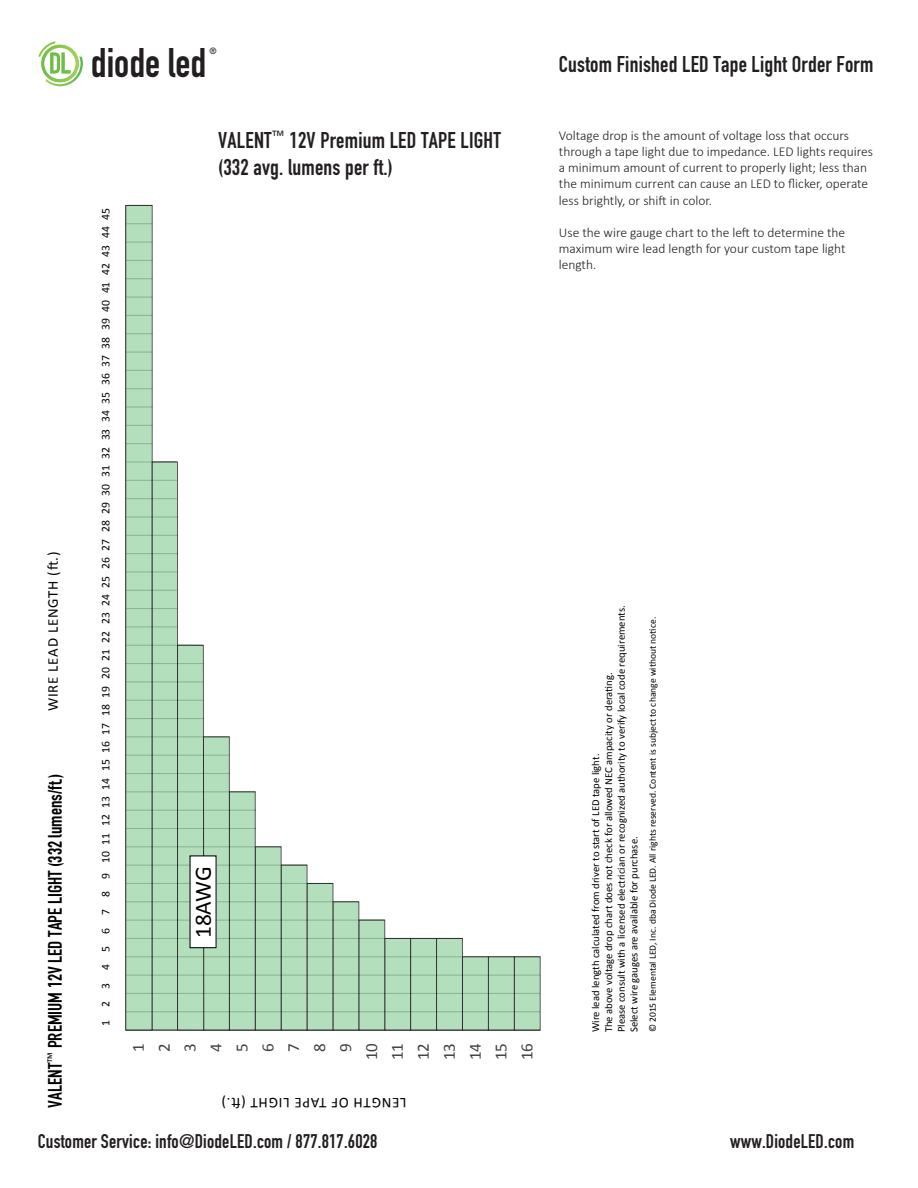
<style>
.page{position:relative;width:918px;height:1188px;background:#fff}
.page>*{position:absolute;margin:0;border:0;box-sizing:border-box;transform-origin:0 0}
.t1{font:40.65px "DIN Engschrift";color:#231f20}
.t2{font:23.4px "Calibri";letter-spacing:-.005em;color:#000}
.t3{font:22.5px "DIN Engschrift";letter-spacing:.01em;color:#231f20}
.t4{font:19.5px "DIN Engschrift";letter-spacing:.01em;color:#231f20}
.t5{font:19.2px "DIN Engschrift";color:#000}
.t6{font:17.1px/26px "Calibri";color:#000;text-align:justify}
.t7{font:14.85px "Calibri";letter-spacing:.05em;color:#000}
.t8{font:300 13.5px/16.2px "Calibri";color:#231f20}
.t9{font:12px "Myriad Pro";color:#231f20}
.t10{font:11.7px "Calibri";color:#000}
.t11{font:10.65px/12.8px "Calibri";color:#000}
.t12{font:9.6px "Calibri";color:#000}
.t13{font:9px "DIN Engschrift";color:#231f20}
</style>
<div class="page">
<img style="left:43px;top:47px;width:35px;height:34px">
<svg style="left:38px;top:41px;width:32px;height:32px"></svg>
<img style="left:46px;top:57px;width:37px;height:29px">
<hr style="left:126px;top:956px;width:414px;height:1px;background:#231f20">
<hr style="left:126px;top:901px;width:233px;height:1px;background:#231f20">
<hr style="left:126px;top:846px;width:155px;height:1px;background:#231f20">
<hr style="left:126px;top:791px;width:129px;height:1px;background:#231f20">
<hr style="left:126px;top:736px;width:103px;height:1px;background:#231f20">
<hr style="left:126px;top:461px;width:51px;height:2px;background:#231f20">
<hr style="left:126px;top:1030px;width:414px;height:1px;background:#231f20">
<svg style="left:464px;top:959px;width:23px;height:69px;background:#b2ddba"></svg>
<svg style="left:516px;top:959px;width:22px;height:69px;background:#b2ddba"></svg>
<svg style="left:490px;top:959px;width:23px;height:69px;background:#b2ddba"></svg>
<div style="left:488px;top:957px;width:27px;height:73px;border:1px solid #231f20"></div>
<svg style="left:438px;top:940px;width:23px;height:88px;background:#b1dcb9"></svg>
<div style="left:436px;top:938px;width:27px;height:92px;border:1px solid #231f20"></div>
<svg style="left:387px;top:940px;width:22px;height:88px;background:#b1dcb9"></svg>
<svg style="left:412px;top:940px;width:23px;height:88px;background:#b1dcb9"></svg>
<div style="left:410px;top:938px;width:27px;height:92px;border:1px solid #231f20"></div>
<svg style="left:361px;top:922px;width:22px;height:106px;background:#b1dcb9"></svg>
<svg style="left:335px;top:904px;width:22px;height:124px;background:#b1dcb9"></svg>
<svg style="left:309px;top:885px;width:22px;height:143px;background:#b1dcb9"></svg>
<svg style="left:283px;top:867px;width:22px;height:161px;background:#b1dcb9"></svg>
<div style="left:281px;top:865px;width:26px;height:165px;border:1px solid #231f20"></div>
<svg style="left:257px;top:849px;width:22px;height:179px;background:#b1dcb9"></svg>
<svg style="left:231px;top:794px;width:23px;height:234px;background:#b1dcb9"></svg>
<div style="left:229px;top:792px;width:27px;height:238px;border:1px solid #231f20"></div>
<svg style="left:205px;top:739px;width:23px;height:289px;background:#b0dab7"></svg>
<div style="left:203px;top:737px;width:27px;height:293px;border:1px solid #231f20"></div>
<svg style="left:178px;top:645px;width:26px;height:385px;background:#b0dab8"></svg>
<svg style="left:127px;top:207px;width:23px;height:821px;background:#b1dcb9"></svg>
<div style="left:125px;top:205px;width:27px;height:825px;border:1px solid #231f20"></div>
<svg style="left:154px;top:464px;width:22px;height:564px;background:#b1dcb9"></svg>
<div style="left:152px;top:462px;width:26px;height:568px;border:1px solid #231f20"></div>
<div style="left:190px;top:856px;width:26px;height:92px;background:#fff"></div>
<h1 class="t1" style="left:91px;top:39px;width:117px">diode led</h1>
<p class="t13" style="left:210px;top:46px;width:9px">®</p>
<p class="t7" style="left:43px;top:711px;width:161px;rotate:-90deg">WIRE LEAD LENGTH (ft.)</p>
<p class="t5" style="left:44px;top:1108px;width:336px;rotate:-90deg">VALENT<sup>™</sup> PREMIUM 12V LED TAPE LIGHT (332 lumens/ft.)</p>
<p class="t10" style="left:98px;top:1026px;width:819px;rotate:-90deg">1 2 3 4 5 6 7 8 9 101112131415161718192021222324252627282930313233343536373839404142434445</p>
<p class="t3" style="left:218px;top:127px;width:284px">VALENT<sup>™</sup> 12V Premium LED TAPE LIGHT</p>
<p class="t3" style="left:218px;top:154px;width:176px">(332 avg. lumens per ft.)</p>
<p class="t2" style="left:188px;top:938px;width:73px;rotate:-90deg">18AWG</p>
<p class="t6" style="left:125px;top:1052px;width:10px;rotate:-90deg">1<br>2<br>3<br>4<br>5<br>6<br>7<br>8<br>9</p>
<p class="t6" style="left:358px;top:1060px;width:19px;rotate:-90deg">10<br>11<br>12<br>13<br>14<br>15<br>16</p>
<p class="t7" style="left:406px;top:1112px;width:186px;rotate:-180deg">LENGTH OF TAPE LIGHT (ft.)</p>
<h3 class="t4" style="left:38px;top:1130px;width:341px">Customer Service: info@DiodeLED.com / 877.817.6028</h3>
<h3 class="t3" style="left:559px;top:51px;width:316px">Custom Finished LED Tape Light Order Form</h3>
<p class="t8" style="left:559px;top:127px;width:316px">Voltage drop is the amount of voltage loss that occurs through a tape light due to impedance. LED lights requires a minimum amount of current to properly light; less than the minimum current can cause an LED to flicker, operate less brightly, or shift in color.</p>
<p class="t8" style="left:559px;top:224px;width:288px;text-align:justify">Use the wire gauge chart to the left to determine the maximum wire lead length for your custom tape light length.</p>
<p class="t9" style="left:553px;top:208px;width:7px;rotate:-90deg">®</p>
<p class="t11" style="left:589px;top:1032px;width:428px;rotate:-90deg">Wire lead length calculated from driver to start of LED tape light.<br>The above voltage drop chart does not check for allowed NEC ampacity or derating.<br>Please consult with a licensed electrician or recognized authority to verify local code requirements.<br>Select wire gauges are available for purchase.</p>
<p class="t12" style="left:647px;top:1032px;width:417px;rotate:-90deg">© 2015 Elemental LED, Inc. dba Diode LED. All rights reserved. Content is subject to change without notice.</p>
<h3 class="t4" style="left:730px;top:1130px;width:126px">www.DiodeLED.com</h3>
</div>
